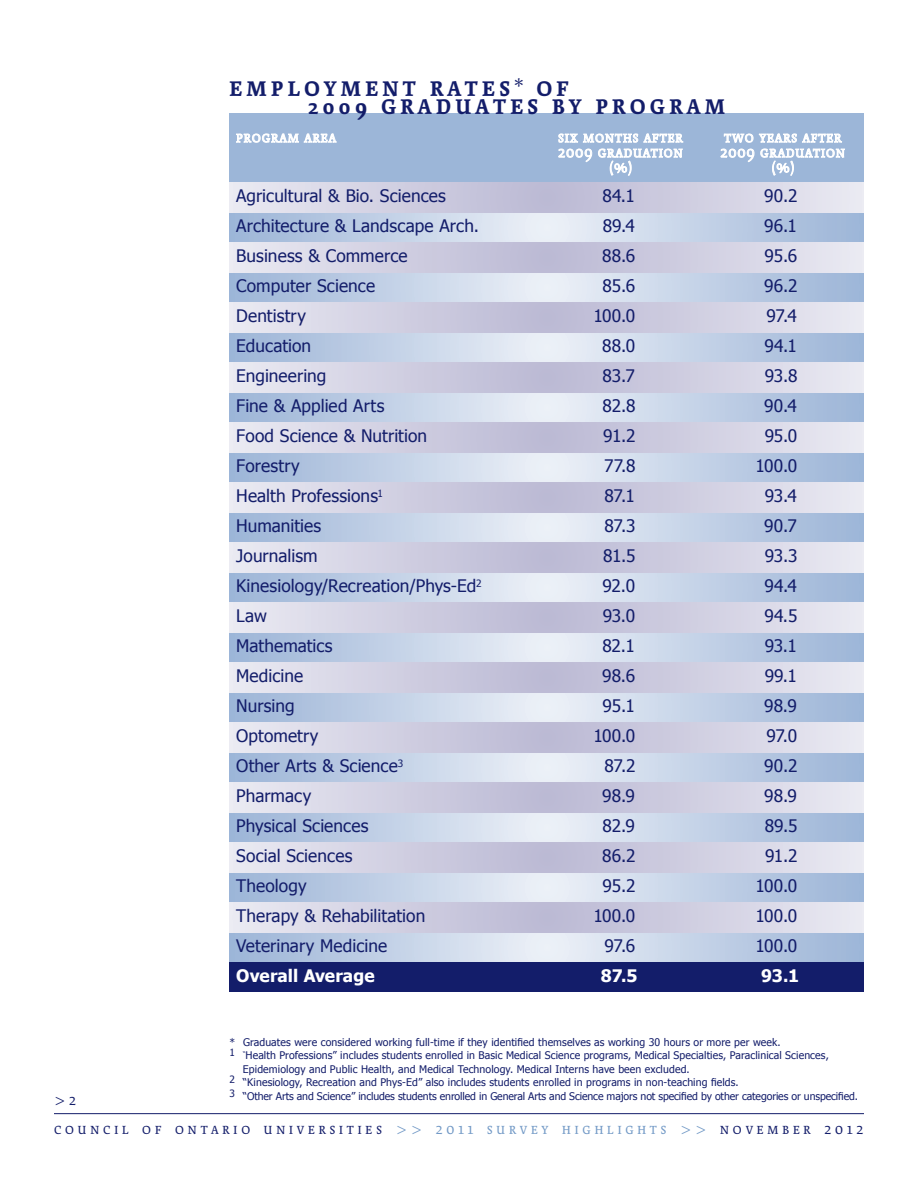
<style>
.page{position:relative;width:918px;height:1188px;background:#fff}
.page>*{position:absolute;margin:0;border:0;box-sizing:border-box;transform-origin:0 0}
.t1{font:700 24px/18px "Cartier";letter-spacing:.17em;color:#131d6a}
.t2{font:18px/28.5px "Cartier Book Small Caps";letter-spacing:.19em;color:#131d6a}
.t3{font:17.25px "Tahoma";letter-spacing:.005em;color:#131d6a}
.t4{font:700 17.25px "Tahoma";color:#fff}
.t5{font:10.5px "Tahoma";letter-spacing:.01em;color:#131d6a}
.t6{font:10.5px "Tahoma";letter-spacing:-.01em;color:#131d6a}
.s1{color:#7299c6}
</style>
<div class="page">
<div style="left:230px;top:113px;width:634px;height:69px;background:#9cb6d8"></div>
<svg style="left:230px;top:212px;width:634px;height:30px;background:#c3d1e6"></svg>
<svg style="left:230px;top:182px;width:634px;height:30px;background:#d2d1e2"></svg>
<svg style="left:230px;top:272px;width:634px;height:30px;background:#c3d1e6"></svg>
<svg style="left:230px;top:242px;width:634px;height:30px;background:#d2d1e2"></svg>
<svg style="left:230px;top:332px;width:634px;height:30px;background:#c3d1e6"></svg>
<svg style="left:230px;top:302px;width:634px;height:30px;background:#d2d1e2"></svg>
<svg style="left:230px;top:392px;width:634px;height:30px;background:#c3d1e6"></svg>
<svg style="left:230px;top:362px;width:634px;height:30px;background:#d2d1e2"></svg>
<svg style="left:230px;top:452px;width:634px;height:30px;background:#c3d1e6"></svg>
<svg style="left:230px;top:422px;width:634px;height:30px;background:#d2d1e2"></svg>
<svg style="left:230px;top:512px;width:634px;height:30px;background:#c3d1e6"></svg>
<svg style="left:230px;top:482px;width:634px;height:30px;background:#d2d1e2"></svg>
<svg style="left:230px;top:572px;width:634px;height:30px;background:#c3d1e6"></svg>
<svg style="left:230px;top:542px;width:634px;height:30px;background:#d2d1e2"></svg>
<svg style="left:230px;top:632px;width:634px;height:30px;background:#c3d1e6"></svg>
<svg style="left:230px;top:602px;width:634px;height:30px;background:#d2d1e2"></svg>
<svg style="left:230px;top:692px;width:634px;height:30px;background:#c3d1e6"></svg>
<svg style="left:230px;top:662px;width:634px;height:30px;background:#d2d1e2"></svg>
<svg style="left:230px;top:752px;width:634px;height:30px;background:#c3d1e6"></svg>
<svg style="left:230px;top:722px;width:634px;height:30px;background:#d2d1e2"></svg>
<svg style="left:230px;top:812px;width:634px;height:30px;background:#c3d1e6"></svg>
<svg style="left:230px;top:782px;width:634px;height:30px;background:#d2d1e2"></svg>
<svg style="left:230px;top:872px;width:634px;height:30px;background:#c3d1e6"></svg>
<svg style="left:230px;top:842px;width:634px;height:30px;background:#d2d1e2"></svg>
<svg style="left:230px;top:932px;width:634px;height:30px;background:#c3d1e6"></svg>
<svg style="left:230px;top:902px;width:634px;height:30px;background:#d2d1e2"></svg>
<div style="left:230px;top:962px;width:634px;height:30px;background:#131d6a"></div>
<svg style="left:236px;top:134px;width:100px;height:9px"></svg>
<svg style="left:559px;top:134px;width:79px;height:9px"></svg>
<svg style="left:644px;top:134px;width:39px;height:9px"></svg>
<svg style="left:724px;top:134px;width:29px;height:9px"></svg>
<svg style="left:759px;top:134px;width:83px;height:9px"></svg>
<svg style="left:559px;top:149px;width:33px;height:13px"></svg>
<svg style="left:721px;top:149px;width:33px;height:13px"></svg>
<svg style="left:598px;top:149px;width:84px;height:26px"></svg>
<svg style="left:761px;top:149px;width:84px;height:26px"></svg>
<hr style="left:54px;top:1113px;width:810px;height:1px;background:#131d6a">
<h1 class="t1" style="left:308px;top:80px;width:262px;text-indent:122px">RAT ES* OF<br>2009 GRADUAT</h1>
<h1 class="t1" style="left:230px;top:80px;width:38px">EMPLOYM</h1>
<h1 class="t1" style="left:365px;top:80px;width:35px">ENT</h1>
<h1 class="t1" style="left:510px;top:98px;width:197px">ES BY PROG RAM</h1>
<p class="t3" style="left:236px;top:185px;width:211px">Agricultural &amp; Bio. Sciences</p>
<p class="t3" style="left:602px;top:185px;width:34px">84.1</p>
<p class="t3" style="left:764px;top:185px;width:35px">90.2</p>
<p class="t3" style="left:236px;top:215px;width:244px">Architecture &amp; Landscape Arch.</p>
<p class="t3" style="left:603px;top:215px;width:33px">89.4</p>
<p class="t3" style="left:764px;top:215px;width:34px">96.1</p>
<p class="t3" style="left:236px;top:245px;width:173px">Business &amp; Commerce</p>
<p class="t3" style="left:602px;top:245px;width:35px">88.6</p>
<p class="t3" style="left:765px;top:245px;width:34px">95.6</p>
<p class="t3" style="left:236px;top:275px;width:140px">Computer Science</p>
<p class="t3" style="left:603px;top:275px;width:34px">85.6</p>
<p class="t3" style="left:764px;top:275px;width:35px">96.2</p>
<p class="t3" style="left:236px;top:305px;width:71px">Dentistry</p>
<p class="t3" style="left:594px;top:305px;width:43px">100.0</p>
<p class="t3" style="left:767px;top:305px;width:32px">97.4</p>
<p class="t3" style="left:236px;top:335px;width:76px">Education</p>
<p class="t3" style="left:602px;top:335px;width:35px">88.0</p>
<p class="t3" style="left:764px;top:335px;width:34px">94.1</p>
<p class="t3" style="left:236px;top:365px;width:92px">Engineering</p>
<p class="t3" style="left:603px;top:365px;width:34px">83.7</p>
<p class="t3" style="left:765px;top:365px;width:34px">93.8</p>
<p class="t3" style="left:236px;top:395px;width:150px">Fine &amp; Applied Arts</p>
<p class="t3" style="left:602px;top:395px;width:35px">82.8</p>
<p class="t3" style="left:764px;top:395px;width:34px">90.4</p>
<p class="t3" style="left:236px;top:425px;width:192px">Food Science &amp; Nutrition</p>
<p class="t3" style="left:603px;top:425px;width:34px">91.2</p>
<p class="t3" style="left:765px;top:425px;width:34px">95.0</p>
<p class="t3" style="left:236px;top:455px;width:65px">Forestry</p>
<p class="t3" style="left:604px;top:455px;width:33px">77.8</p>
<p class="t3" style="left:756px;top:455px;width:43px">100.0</p>
<p class="t3" style="left:236px;top:485px;width:148px">Health Professions<sup>1</sup></p>
<p class="t3" style="left:604px;top:485px;width:32px">87.1</p>
<p class="t3" style="left:765px;top:485px;width:33px">93.4</p>
<p class="t3" style="left:236px;top:515px;width:87px">Humanities</p>
<p class="t3" style="left:604px;top:515px;width:33px">87.3</p>
<p class="t3" style="left:764px;top:515px;width:34px">90.7</p>
<p class="t3" style="left:236px;top:545px;width:83px">Journalism</p>
<p class="t3" style="left:603px;top:545px;width:34px">81.5</p>
<p class="t3" style="left:765px;top:545px;width:34px">93.3</p>
<p class="t3" style="left:236px;top:575px;width:247px">Kinesiology/Recreation/Phys-Ed<sup>2</sup></p>
<p class="t3" style="left:603px;top:575px;width:34px">92.0</p>
<p class="t3" style="left:764px;top:575px;width:34px">94.4</p>
<p class="t3" style="left:236px;top:605px;width:32px">Law</p>
<p class="t3" style="left:603px;top:605px;width:34px">93.0</p>
<p class="t3" style="left:764px;top:605px;width:35px">94.5</p>
<p class="t3" style="left:236px;top:635px;width:98px">Mathematics</p>
<p class="t3" style="left:602px;top:635px;width:34px">82.1</p>
<p class="t3" style="left:765px;top:635px;width:34px">93.1</p>
<p class="t3" style="left:236px;top:665px;width:68px">Medicine</p>
<p class="t3" style="left:602px;top:665px;width:35px">98.6</p>
<p class="t3" style="left:765px;top:665px;width:34px">99.1</p>
<p class="t3" style="left:236px;top:695px;width:60px">Nursing</p>
<p class="t3" style="left:603px;top:695px;width:34px">95.1</p>
<p class="t3" style="left:764px;top:695px;width:34px">98.9</p>
<p class="t3" style="left:236px;top:725px;width:84px">Optometry</p>
<p class="t3" style="left:593px;top:725px;width:43px">100.0</p>
<p class="t3" style="left:767px;top:725px;width:32px">97.0</p>
<p class="t3" style="left:236px;top:755px;width:169px">Other Arts &amp; Science<sup>3</sup></p>
<p class="t3" style="left:604px;top:755px;width:33px">87.2</p>
<p class="t3" style="left:764px;top:755px;width:35px">90.2</p>
<p class="t3" style="left:236px;top:785px;width:77px">Pharmacy</p>
<p class="t3" style="left:602px;top:785px;width:34px">98.9</p>
<p class="t3" style="left:764px;top:785px;width:34px">98.9</p>
<p class="t3" style="left:236px;top:815px;width:134px">Physical Sciences</p>
<p class="t3" style="left:602px;top:815px;width:34px">82.9</p>
<p class="t3" style="left:765px;top:815px;width:34px">89.5</p>
<p class="t3" style="left:236px;top:845px;width:118px">Social Sciences</p>
<p class="t3" style="left:602px;top:845px;width:35px">86.2</p>
<p class="t3" style="left:765px;top:845px;width:34px">91.2</p>
<p class="t3" style="left:236px;top:875px;width:72px">Theology</p>
<p class="t3" style="left:603px;top:875px;width:35px">95.2</p>
<p class="t3" style="left:755px;top:875px;width:43px">100.0</p>
<p class="t3" style="left:236px;top:905px;width:191px">Therapy &amp; Rehabilitation</p>
<p class="t3" style="left:593px;top:905px;width:43px">100.0</p>
<p class="t3" style="left:755px;top:905px;width:43px">100.0</p>
<p class="t3" style="left:236px;top:935px;width:152px">Veterinary Medicine</p>
<p class="t3" style="left:605px;top:935px;width:32px">97.6</p>
<p class="t3" style="left:755px;top:935px;width:43px">100.0</p>
<p class="t4" style="left:236px;top:965px;width:140px">Overall Average</p>
<p class="t4" style="left:601px;top:965px;width:38px">87.5</p>
<p class="t4" style="left:761px;top:965px;width:40px">93.1</p>
<p class="t5" style="left:230px;top:1035px;width:553px">* Graduates were considered working full-time if they identified themselves as working 30 hours or more per week.</p>
<p class="t5" style="left:230px;top:1049px;width:601px"><sup>1</sup> <sup>“</sup>Health Professions” includes students enrolled in Basic Medical Science programs, Medical Specialties, Paraclinical Sciences,</p>
<p class="t5" style="left:243px;top:1062px;width:448px">Epidemiology and Public Health, and Medical Technology. Medical Interns have been excluded.</p>
<p class="t5" style="left:230px;top:1076px;width:511px"><sup>2</sup> “Kinesiology, Recreation and Phys-Ed” also includes students enrolled in programs in non-teaching fields.</p>
<p class="t6" style="left:230px;top:1089px;width:630px"><sup>3</sup> “Other Arts and Science” includes students enrolled in General Arts and Science majors not specified by other categories or unspecified.</p>
<p class="t2" style="left:54px;top:1086px;width:812px">&gt;2<br>council of ontario universities <span class="s1">&gt;&gt; 2011 survey highlights &gt;&gt;</span> november 2012</p>
</div>
